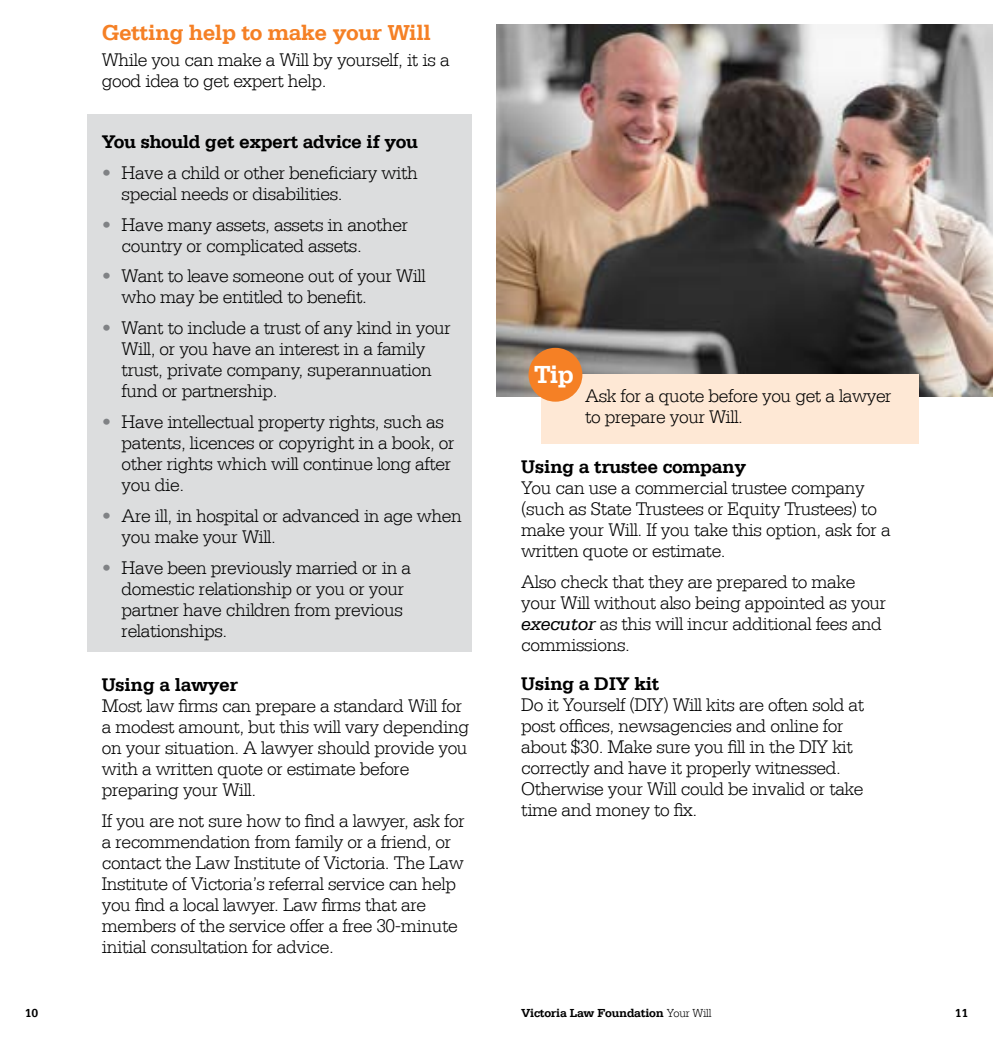
<style>
.page{position:relative;width:993px;height:1042px;background:#fff}
.page>*{position:absolute;margin:0;border:0;box-sizing:border-box;transform-origin:0 0}
.t1{font:700 26.07px "Serifa LT";color:#fff}
.t2{font:700 22.75px "Serifa LT";letter-spacing:-.02em;color:#f58025}
.t3{font:300 19.25px/21px "Serifa LT";letter-spacing:-.02em;color:#000}
.t4{font:700 19.25px "Serifa LT";letter-spacing:-.02em;color:#000}
.t5{font:700 12.25px "Serifa LT";letter-spacing:-.02em;color:#000}
.s1{color:#808285}
.s2{font-weight:400;font-style:italic}
.s3{font-weight:300}
</style>
<div class="page">
<div style="left:87px;top:114px;width:384px;height:537px;background:#dcddde"></div>
<img style="left:496px;top:25px;width:496px;height:372px">
<div style="left:540px;top:374px;width:378px;height:69px;background:#fee8d5"></div>
<div style="left:528px;top:348px;width:54px;height:54px;background:#f58025;border-radius:50%"></div>
<p class="t2" style="left:102px;top:19px;width:330px">Getting help to make your Will</p>
<p class="t3" style="left:102px;top:49px;width:349px">While you can make a Will by yourself, it is a good idea to get expert help.</p>
<p class="t4" style="left:102px;top:130px;width:318px">You should get expert advice if you</p>
<p class="t3" style="left:122px;top:162px;width:297px;text-indent:-20px"><span class="s1">•</span> Have a child or other beneficiary with special needs or disabilities.</p>
<p class="t3" style="left:122px;top:214px;width:288px;text-indent:-20px"><span class="s1">•</span> Have many assets, assets in another country or complicated assets.</p>
<p class="t3" style="left:122px;top:266px;width:305px;text-indent:-20px"><span class="s1">•</span> Want to leave someone out of your Will who may be entitled to benefit.</p>
<p class="t3" style="left:122px;top:318px;width:331px;text-indent:-20px"><span class="s1">•</span> Want to include a trust of any kind in your Will, or you have an interest in a family trust, private company, superannuation fund or partnership.</p>
<p class="t3" style="left:122px;top:412px;width:334px;text-indent:-20px"><span class="s1">•</span> Have intellectual property rights, such as patents, licences or copyright in a book, or other rights which will continue long after you die.</p>
<p class="t3" style="left:122px;top:506px;width:341px;text-indent:-20px"><span class="s1">•</span> Are ill, in hospital or advanced in age when you make your Will.</p>
<p class="t3" style="left:122px;top:557px;width:291px;text-indent:-20px"><span class="s1">•</span> Have been previously married or in a domestic relationship or you or your partner have children from previous relationships.</p>
<p class="t4" style="left:102px;top:673px;width:138px">Using a lawyer</p>
<p class="t3" style="left:102px;top:695px;width:369px">Most law firms can prepare a standard Will for a modest amount, but this will vary depending on your situation. A lawyer should provide you with a written quote or estimate before preparing your Will.</p>
<p class="t3" style="left:102px;top:810px;width:364px">If you are not sure how to find a lawyer, ask for a recommendation from family or a friend, or contact the Law Institute of Victoria. The Law Institute of Victoria’s referral service can help you find a local lawyer. Law firms that are members of the service offer a free 30-minute initial consultation for advice.</p>
<h1 class="t1" style="left:534px;top:359px;width:41px">Tip</h1>
<p class="t3" style="left:585px;top:385px;width:308px">Ask for a quote before you get a lawyer to prepare your Will.</p>
<p class="t4" style="left:521px;top:455px;width:226px">Using a trustee company</p>
<p class="t3" style="left:521px;top:477px;width:371px">You can use a commercial trustee company (such as State Trustees or Equity Trustees) to make your Will. If you take this option, ask for a written quote or estimate.</p>
<p class="t3" style="left:521px;top:571px;width:366px">Also check that they are prepared to make your Will without also being appointed as your <span class="s2">executor</span> as this will incur additional fees and commissions.</p>
<p class="t4" style="left:521px;top:672px;width:139px">Using a DIY kit</p>
<p class="t3" style="left:521px;top:694px;width:344px">Do it Yourself (DIY) Will kits are often sold at post offices, newsagencies and online for about $30. Make sure you fill in the DIY kit correctly and have it properly witnessed.<br>Otherwise your Will could be invalid or take time and money to fix.</p>
<p class="t5" style="left:25px;top:1006px;width:15px">10</p>
<p class="t5" style="left:521px;top:1006px;width:191px">Victoria Law Foundation <span class="s3">Your Will</span></p>
<p class="t5" style="left:954px;top:1006px;width:15px">11</p>
</div>
